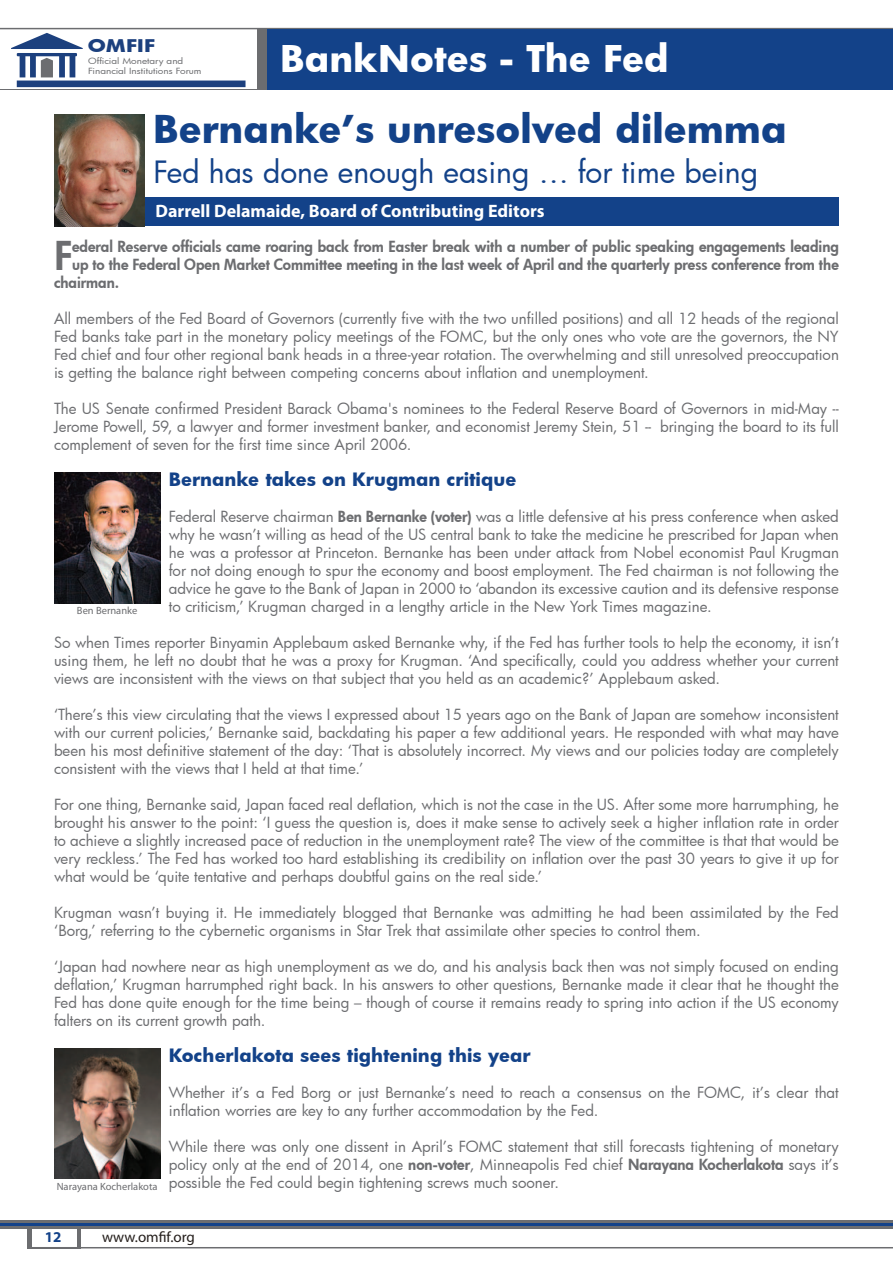
<style>
.page{position:relative;width:893px;height:1263px;background:#fff}
.page>*{position:absolute;margin:0;border:0;box-sizing:border-box;transform-origin:0 0}
.t1{font:800 38.85px "Futura";color:#6c6d70}
.t2{font:700 37.5px "Futura";color:#134289}
.t3{font:700 36px "Futura";color:#fff}
.t4{font:30px "Futura";color:#134289}
.t5{font:700 18px "Futura";color:#134289}
.t6{font:700 18px "Myriad Pro";color:#fff}
.t7{font:700 17.1px "Futura";color:#1c407e;scale:1.19 1}
.t8{font:15px/18px "Futura";color:#6c6d70;text-align:justify}
.t9{font:800 15px "Futura";color:#6c6d70}
.t10{font:15px "Myriad Pro";color:#241e1b}
.t11{font:700 15px "Myriad Pro";color:#134289}
.t12{font:10.5px "Myriad Pro";color:#6c6d70}
.t13{font:8.25px/9.9px "Futura";color:#6c6d70;scale:1.19 1}
.s1{font-weight:800}
</style>
<div class="page">
<div style="left:27px;top:1222px;width:54px;height:26px;background:#6c6d70"></div>
<div style="left:32px;top:1222px;width:44px;height:25px;background:#fff"></div>
<svg style="left:0;top:29px;width:268px;height:61px"></svg>
<div style="left:0;top:28px;width:257px;height:60px;background:#fff"></div>
<svg style="left:11px;top:33px;width:235px;height:54px"></svg>
<hr style="left:0;top:28px;width:893px;height:1px;background:#6c6d70">
<hr style="left:27px;top:1247px;width:866px;height:1px;background:#6c6d70">
<div style="left:268px;top:29px;width:625px;height:61px;background:#134289"></div>
<svg style="left:0;top:1220px;width:893px;height:8px;background:#5d6574"></svg>
<hr style="left:0;top:1223px;width:893px;height:2px;background:#134289">
<div style="left:139px;top:197px;width:700px;height:29px;background:#134289"></div>
<img style="left:54px;top:115px;width:91px;height:111px">
<img style="left:54px;top:472px;width:106px;height:131px">
<img style="left:54px;top:1048px;width:106px;height:131px">
<p class="t7" style="left:88px;top:33px;width:58px">OMFIF</p>
<p class="t13" style="left:88px;top:56px;width:97px">Official Monetary and<br>Financial Institutions Forum</p>
<h3 class="t3" style="left:280px;top:33px;width:390px">BankNotes - The Fed</h3>
<h2 class="t2" style="left:153px;top:103px;width:635px">Bernanke’s unresolved dilemma</h2>
<h3 class="t4" style="left:154px;top:152px;width:606px">Fed has done enough easing … for time being</h3>
<p class="t6" style="left:156px;top:199px;width:391px">Darrell Delamaide, Board of Contributing Editors</p>
<h1 class="t1" style="left:54px;top:229px;width:19px">F</h1>
<p class="t9" style="left:72px;top:236px;width:768px">ederal Reserve officials came roaring back from Easter break with a number of public speaking engagements leading</p>
<p class="t9" style="left:72px;top:254px;width:768px">up to the Federal Open Market Committee meeting in the last week of April and the quarterly press conference from the</p>
<p class="t9" style="left:54px;top:272px;width:67px">chairman.</p>
<p class="t8" style="left:54px;top:309px;width:786px">All members of the Fed Board of Governors (currently five with the two unfilled positions) and all 12 heads of the regional Fed banks take part in the monetary policy meetings of the FOMC, but the only ones who vote are the governors, the NY Fed chief and four other regional bank heads in a three-year rotation. The overwhelming and still unresolved preoccupation is getting the balance right between competing concerns about inflation and unemployment.</p>
<p class="t8" style="left:54px;top:399px;width:786px">The US Senate confirmed President Barack Obama's nominees to the Federal Reserve Board of Governors in mid-May -- Jerome Powell, 59, a lawyer and former investment banker, and economist Jeremy Stein, 51 -- bringing the board to its full complement of seven for the first time since April 2006.</p>
<p class="t5" style="left:169px;top:467px;width:349px">Bernanke takes on Krugman critique</p>
<p class="t8" style="left:169px;top:507px;width:672px">Federal Reserve chairman <span class="s1">Ben Bernanke (voter)</span> was a little defensive at his press conference when asked why he wasn’t willing as head of the US central bank to take the medicine he prescribed for Japan when he was a professor at Princeton. Bernanke has been under attack from Nobel economist Paul Krugman for not doing enough to spur the economy and boost employment. The Fed chairman is not following the advice he gave to the Bank of Japan in 2000 to ‘abandon its excessive caution and its defensive response to criticism,’ Krugman charged in a lengthy article in the New York Times magazine.</p>
<p class="t8" style="left:54px;top:633px;width:786px">So when Times reporter Binyamin Applebaum asked Bernanke why, if the Fed has further tools to help the economy, it isn’t using them, he left no doubt that he was a proxy for Krugman. ‘And specifically, could you address whether your current views are inconsistent with the views on that subject that you held as an academic?’ Applebaum asked.</p>
<p class="t8" style="left:54px;top:705px;width:786px">‘There’s this view circulating that the views I expressed about 15 years ago on the Bank of Japan are somehow inconsistent with our current policies,’ Bernanke said, backdating his paper a few additional years. He responded with what may have been his most definitive statement of the day: ‘That is absolutely incorrect. My views and our policies today are completely consistent with the views that I held at that time.’</p>
<p class="t8" style="left:54px;top:795px;width:786px">For one thing, Bernanke said, Japan faced real deflation, which is not the case in the US. After some more harrumphing, he brought his answer to the point: ‘I guess the question is, does it make sense to actively seek a higher inflation rate in order to achieve a slightly increased pace of reduction in the unemployment rate? The view of the committee is that that would be very reckless.’ The Fed has worked too hard establishing its credibility on inflation over the past 30 years to give it up for what would be ‘quite tentative and perhaps doubtful gains on the real side.’</p>
<p class="t8" style="left:54px;top:903px;width:786px">Krugman wasn’t buying it. He immediately blogged that Bernanke was admitting he had been assimilated by the Fed ‘Borg,’ referring to the cybernetic organisms in Star Trek that assimilate other species to control them.</p>
<p class="t8" style="left:54px;top:957px;width:786px">‘Japan had nowhere near as high unemployment as we do, and his analysis back then was not simply focused on ending deflation,’ Krugman harrumphed right back. In his answers to other questions, Bernanke made it clear that he thought the Fed has done quite enough for the time being – though of course it remains ready to spring into action if the US economy falters on its current growth path.</p>
<p class="t5" style="left:169px;top:1043px;width:363px">Kocherlakota sees tightening this year</p>
<p class="t8" style="left:169px;top:1083px;width:671px">Whether it’s a Fed Borg or just Bernanke’s need to reach a consensus on the FOMC, it’s clear that inflation worries are key to any further accommodation by the Fed.</p>
<p class="t8" style="left:169px;top:1137px;width:672px">While there was only one dissent in April’s FOMC statement that still forecasts tightening of monetary policy only at the end of 2014, one <span class="s1">non-voter</span>, Minneapolis Fed chief <span class="s1">Narayana Kocherlakota</span> says it’s possible the Fed could begin tightening screws much sooner.</p>
<p class="t12" style="left:77px;top:604px;width:62px">Ben Bernanke</p>
<p class="t12" style="left:57px;top:1180px;width:102px">Narayana Kocherlakota</p>
<p class="t11" style="left:45px;top:1227px;width:18px">12</p>
<p class="t10" style="left:102px;top:1228px;width:94px">www.omfif.org</p>
</div>
